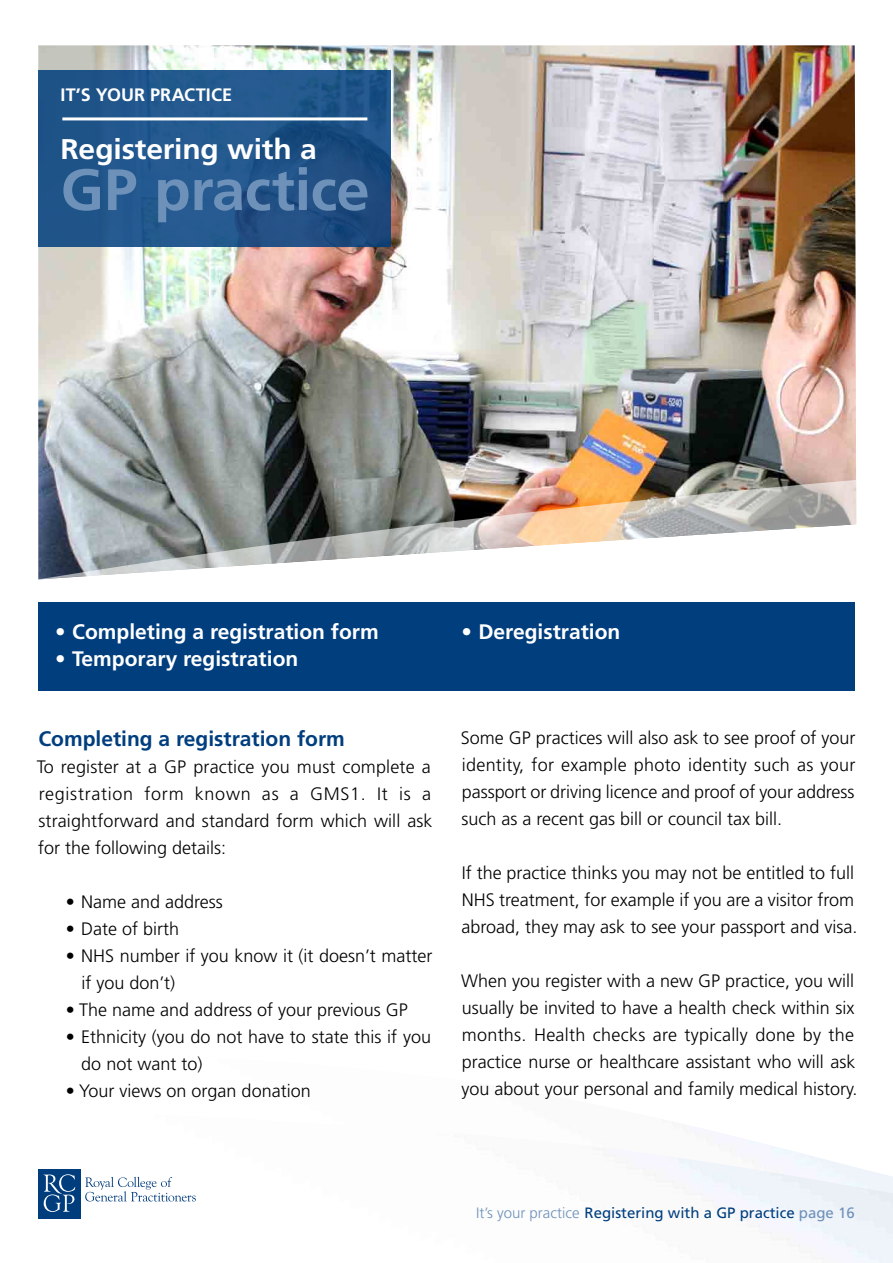
<style>
.page{position:relative;width:893px;height:1263px;background:#fff}
.page>*{position:absolute;margin:0;border:0;box-sizing:border-box;transform-origin:0 0}
.t1{font:700 58.2px "Frutiger LT";letter-spacing:-.01em;color:#6e91b9}
.t2{font:700 28.5px "Frutiger LT";letter-spacing:-.005em;color:#fff;scale:1.05 1}
.t3{font:700 21px "Frutiger LT";color:#fff}
.t4{font:700 21px "Frutiger LT";color:#003e7e}
.t5{font:300 18px/27px "Frutiger LT";color:#000}
.t6{font:700 18px "Frutiger LT";letter-spacing:-.005em;color:#fff}
.t7{font:15px "Frutiger LT";color:#003e7e}
.s1{font-weight:300;color:#6e91b9}
.s2{color:#6e91b9}
</style>
<div class="page">
<img style="left:46px;top:1125px;width:846px;height:138px">
<hr style="left:892px;top:0;width:1px;height:1263px;background:#6990b8">
<svg style="left:85px;top:1177px;width:111px;height:24px"></svg>
<div style="left:38px;top:1169px;width:43px;height:49px;background:#003d7d"></div>
<svg style="left:44px;top:1174px;width:31px;height:38px"></svg>
<img style="left:38px;top:45px;width:818px;height:390px">
<div style="left:38px;top:602px;width:817px;height:89px;background:#003e7e"></div>
<svg style="left:38px;top:70px;width:353px;height:177px;background:#215489"></svg>
<hr style="left:62px;top:117px;width:305px;height:3px;background:#fff">
<img style="left:38px;top:435px;width:818px;height:144px">
<p class="t6" style="left:61px;top:84px;width:134px">It’s your practicE</p>
<h2 class="t2" style="left:61px;top:132px;width:245px">Registering with a</h2>
<h1 class="t1" style="left:61px;top:156px;width:311px">GP practice</h1>
<p class="t3" style="left:55px;top:619px;width:325px">• Completing a registration form</p>
<p class="t3" style="left:55px;top:646px;width:245px">• Temporary registration</p>
<p class="t4" style="left:38px;top:726px;width:308px">Completing a registration form</p>
<p class="t5" style="left:37px;top:754px;width:397px;text-align:justify">To register at a GP practice you must complete a registration form known as a GMS1. It is a straightforward and standard form which will ask for the following details:</p>
<p class="t5" style="left:66px;top:889px;width:159px">• Name and address</p>
<p class="t5" style="left:66px;top:916px;width:115px">• Date of birth</p>
<p class="t5" style="left:81px;top:943px;width:353px;text-indent:-16px">• NHS number if you know it (it doesn’t matter if you don’t)</p>
<p class="t5" style="left:66px;top:997px;width:343px">• The name and address of your previous GP</p>
<p class="t5" style="left:81px;top:1024px;width:351px;text-indent:-15px">• Ethnicity (you do not have to state this if you do not want to)</p>
<p class="t5" style="left:66px;top:1078px;width:246px">• Your views on organ donation</p>
<p class="t3" style="left:461px;top:619px;width:160px">• Deregistration</p>
<p class="t5" style="left:461px;top:724px;width:396px;text-align:justify">Some GP practices will also ask to see proof of your identity, for example photo identity such as your passport or driving licence and proof of your address such as a recent gas bill or council tax bill.</p>
<p class="t5" style="left:462px;top:859px;width:397px">If the practice thinks you may not be entitled to full<br>NHS treatment, for example if you are a visitor from abroad, they may ask to see your passport and visa.</p>
<p class="t5" style="left:461px;top:967px;width:398px">When you register with a new GP practice, you will usually be invited to have a health check within six months. Health checks are typically done by the practice nurse or healthcare assistant who will ask you about your personal and family medical history.</p>
<p class="t7" style="left:476px;top:1204px;width:380px"><span class="s1">It’s your practice</span> Registering with a GP practice <span class="s2">page 16</span></p>
</div>
